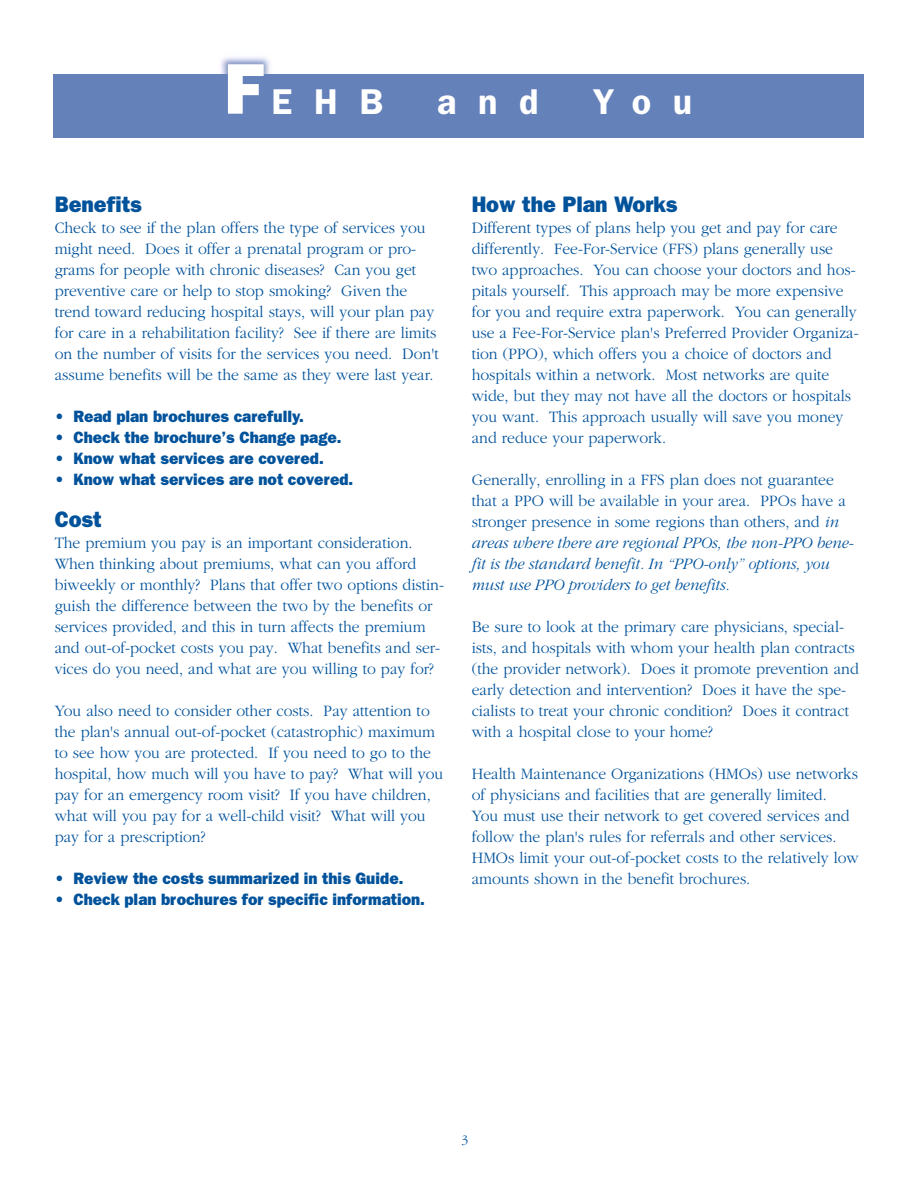
<style>
.page{position:relative;width:918px;height:1188px;background:#fff}
.page>*{position:absolute;margin:0;border:0;box-sizing:border-box;transform-origin:0 0}
.t1{font:600 36px "Franklin Gothic";letter-spacing:.6em;color:#fff}
.t2{font:800 22.5px "Franklin Gothic";color:#00529b;scale:.95 1}
.t3{font:300 16.5px/21px "Garamond";color:#00529b;scale:.95 1}
.t4{font:800 16.5px "Franklin Gothic";color:#00529b;scale:.95 1}
.t5{font:300 13.5px "Garamond";color:#00529b}
.s1{font-weight:800;font-size:72px}
.s2{font-style:italic}
</style>
<div class="page">
<img style="left:221px;top:56px;width:49px;height:18px">
<div style="left:53px;top:74px;width:810px;height:64px;background:#6581ba"></div>
<h1 class="t1" style="left:224px;top:89px;width:161px"><span class="s1">F</span>EHB</h1>
<h1 class="t1" style="left:437px;top:89px;width:103px">and</h1>
<h1 class="t1" style="left:593px;top:89px;width:101px">You</h1>
<h2 class="t2" style="left:55px;top:197px;width:93px">Benefits</h2>
<p class="t3" style="left:55px;top:219px;width:406px">Check to see if the plan offers the type of services you might need. Does it offer a prenatal program or pro&shy;grams for people with chronic diseases? Can you get preventive care or help to stop smoking? Given the trend toward reducing hospital stays, will your plan pay for care in a rehabilitation facility? See if there are limits on the number of visits for the services you need. Don't assume benefits will be the same as they were last year.</p>
<p class="t4" style="left:55px;top:411px;width:264px">• Read plan brochures carefully.</p>
<p class="t4" style="left:55px;top:432px;width:304px">• Check the brochure’s Change page.</p>
<p class="t4" style="left:55px;top:453px;width:285px">• Know what services are covered.</p>
<p class="t4" style="left:55px;top:474px;width:316px">• Know what services are not covered.</p>
<h2 class="t2" style="left:55px;top:512px;width:51px">Cost</h2>
<p class="t3" style="left:55px;top:534px;width:411px">The premium you pay is an important consideration.<br>When thinking about premiums, what can you afford biweekly or monthly? Plans that offer two options distin&shy;guish the difference between the two by the benefits or services provided, and this in turn affects the premium and out-of-pocket costs you pay. What benefits and ser&shy;vices do you need, and what are you willing to pay for?</p>
<p class="t3" style="left:55px;top:702px;width:411px">You also need to consider other costs. Pay attention to the plan's annual out-of-pocket (catastrophic) maximum to see how you are protected. If you need to go to the hospital, how much will you have to pay? What will you pay for an emergency room visit? If you have children, what will you pay for a well-child visit? What will you pay for a prescription?</p>
<p class="t4" style="left:55px;top:873px;width:369px">• Review the costs summarized in this Guide.</p>
<p class="t4" style="left:55px;top:894px;width:391px">• Check plan brochures for specific information.</p>
<h2 class="t2" style="left:472px;top:196px;width:218px">How the Plan Works</h2>
<p class="t3" style="left:472px;top:218px;width:409px">Different types of plans help you get and pay for care differently. Fee-For-Service (FFS) plans generally use two approaches. You can choose your doctors and hos&shy;pitals yourself. This approach may be more expensive for you and require extra paperwork. You can generally use a Fee-For-Service plan's Preferred Provider Organiza&shy;tion (PPO), which offers you a choice of doctors and hospitals within a network. Most networks are quite wide, but they may not have all the doctors or hospitals you want. This approach usually will save you money and reduce your paperwork.</p>
<p class="t3" style="left:472px;top:470px;width:404px">Generally, enrolling in a FFS plan does not guarantee that a PPO will be available in your area. PPOs have a stronger presence in some regions than others, and <span class="s2">in areas where there are regional PPOs, the non-PPO bene&shy;fit is the standard benefit. In “PPO-only” options, you must use PPO providers to get benefits.</span></p>
<p class="t3" style="left:472px;top:617px;width:409px">Be sure to look at the primary care physicians, special&shy;ists, and hospitals with whom your health plan contracts (the provider network). Does it promote prevention and early detection and intervention? Does it have the spe&shy;cialists to treat your chronic condition? Does it contract with a hospital close to your home?</p>
<p class="t3" style="left:472px;top:764px;width:409px">Health Maintenance Organizations (HMOs) use networks of physicians and facilities that are generally limited.<br>You must use their network to get covered services and follow the plan's rules for referrals and other services.<br>HMOs limit your out-of-pocket costs to the relatively low amounts shown in the benefit brochures.</p>
<p class="t5" style="left:462px;top:1135px;width:8px">3</p>
</div>
